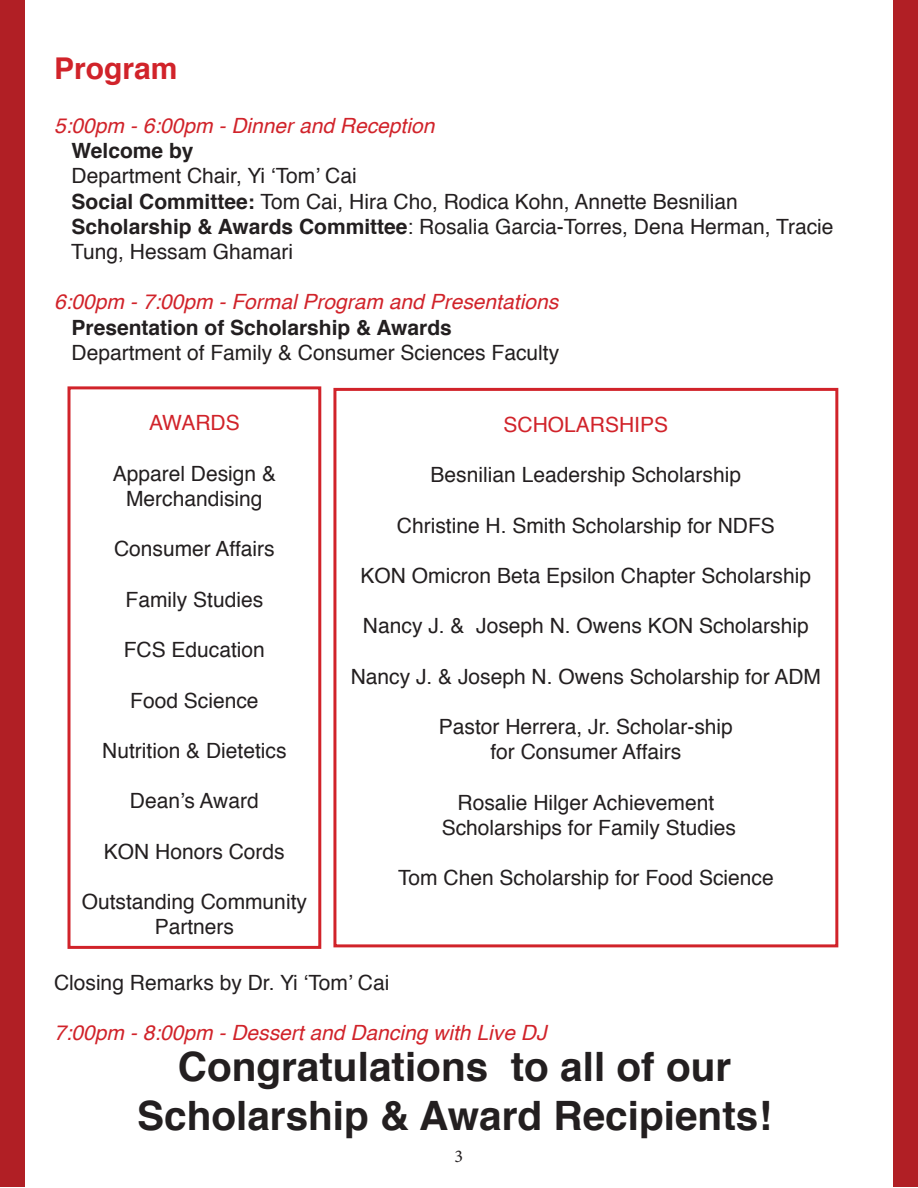
<style>
.page{position:relative;width:918px;height:1188px;background:#fff}
.page>*{position:absolute;margin:0;border:0;box-sizing:border-box;transform-origin:0 0}
.t1{font:700 40.5px/48.6px "Helvetica";color:#231f20;text-align:center}
.t2{font:700 30px "Helvetica";color:#d1232a}
.t3{font:21px/25.2px "Helvetica";color:#231f20;text-align:center}
.t4{font:italic 21px "Helvetica";color:#d1232a}
.t5{font:700 21px "Helvetica";color:#231f20}
.t6{font:21px "Helvetica";color:#d1232a}
.t7{font:18px "Minion Pro";color:#231f20}
.s1{font-weight:700}
</style>
<div class="page">
<div style="left:0;top:1px;width:25px;height:1186px;background:#b11f25"></div>
<div style="left:893px;top:1px;width:25px;height:1186px;background:#b11f25"></div>
<div style="left:68px;top:386px;width:253px;height:563px;border:3px solid #d1232a"></div>
<div style="left:333px;top:388px;width:505px;height:559px;border:3px solid #d1232a"></div>
<h2 class="t2" style="left:54px;top:44px;width:125px">Program</h2>
<p class="t4" style="left:54px;top:109px;width:382px">5:00pm - 6:00pm - Dinner and Reception</p>
<p class="t5" style="left:72px;top:134px;width:124px">Welcome by</p>
<p class="t3" style="left:71px;top:164px;width:764px;text-align:left">Department Chair, Yi ‘Tom’ Cai<br><span class="s1">Social Committee:</span> Tom Cai, Hira Cho, Rodica Kohn, Annette Besnilian <span class="s1">Scholarship &amp; Awards Committee</span>: Rosalia Garcia-Torres, Dena Herman, Tracie Tung, Hessam Ghamari</p>
<p class="t4" style="left:54px;top:285px;width:506px">6:00pm - 7:00pm - Formal Program and Presentations</p>
<p class="t5" style="left:72px;top:310px;width:382px">Presentation of Scholarship &amp; Awards</p>
<p class="t3" style="left:72px;top:340px;width:489px">Department of Family &amp; Consumer Sciences Faculty</p>
<p class="t6" style="left:149px;top:407px;width:92px">AWARDS</p>
<p class="t3" style="left:113px;top:461px;width:165px">Apparel Design &amp;<br>Merchandising</p>
<p class="t3" style="left:114px;top:537px;width:162px">Consumer Affairs</p>
<p class="t3" style="left:126px;top:587px;width:139px">Family Studies</p>
<p class="t3" style="left:124px;top:638px;width:143px">FCS Education</p>
<p class="t3" style="left:130px;top:688px;width:130px">Food Science</p>
<p class="t3" style="left:102px;top:739px;width:186px">Nutrition &amp; Dietetics</p>
<p class="t3" style="left:130px;top:789px;width:130px">Dean’s Award</p>
<p class="t3" style="left:104px;top:839px;width:182px">KON Honors Cords</p>
<p class="t3" style="left:82px;top:890px;width:227px">Outstanding Community<br>Partners</p>
<p class="t6" style="left:504px;top:408px;width:166px">SCHOLARSHIPS</p>
<p class="t3" style="left:431px;top:463px;width:312px">Besnilian Leadership Scholarship</p>
<p class="t3" style="left:397px;top:513px;width:380px">Christine H. Smith Scholarship for NDFS</p>
<p class="t3" style="left:361px;top:564px;width:452px">KON Omicron Beta Epsilon Chapter Scholarship</p>
<p class="t3" style="left:363px;top:614px;width:447px">Nancy J. &amp; Joseph N. Owens KON Scholarship</p>
<p class="t3" style="left:351px;top:665px;width:472px">Nancy J. &amp; Joseph N. Owens Scholarship for ADM</p>
<p class="t3" style="left:439px;top:715px;width:296px">Pastor Herrera, Jr. Scholar-ship for Consumer Affairs</p>
<p class="t3" style="left:442px;top:791px;width:296px">Rosalie Hilger Achievement<br>Scholarships for Family Studies</p>
<p class="t3" style="left:398px;top:866px;width:377px">Tom Chen Scholarship for Food Science</p>
<p class="t3" style="left:54px;top:970px;width:337px">Closing Remarks by Dr. Yi ‘Tom’ Cai</p>
<p class="t4" style="left:54px;top:1016px;width:494px">7:00pm - 8:00pm - Dessert and Dancing with Live DJ</p>
<h1 class="t1" style="left:137px;top:1043px;width:636px">Congratulations to all of our<br>Scholarship &amp; Award Recipients!</h1>
<p class="t7" style="left:454px;top:1144px;width:10px">3</p>
</div>
